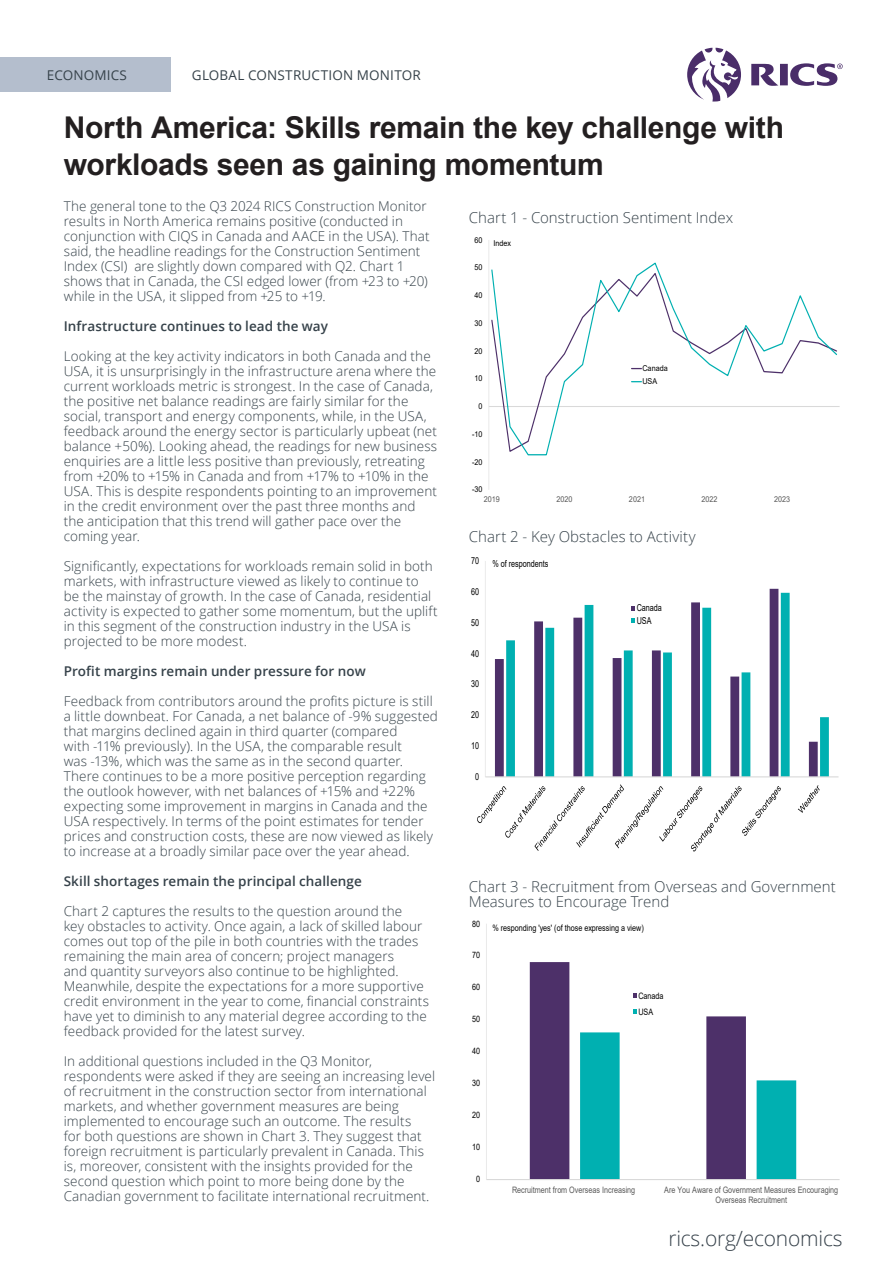
<style>
.page{position:relative;width:893px;height:1263px;background:#fff}
.page>*{position:absolute;margin:0;border:0;box-sizing:border-box;transform-origin:0 0}
.Document_Cover_Sub-title{font:700 30px/37.5px "Arial";letter-spacing:-.015em;color:#231f20}
.t1{font:300 21px "Open Sans";letter-spacing:-.01em;color:#36414a}
.Chart_description_text{font:300 15px/15px "Open Sans";color:#36424a}
.Paragraph_Style{font:300 13.5px/15px "Open Sans";letter-spacing:.005em;color:#36424a}
.Paragraph_Style-2{font:600 13.5px "Open Sans";letter-spacing:.005em;color:#36424a}
.t2{font:13.5px "Open Sans";letter-spacing:.015em;color:#36424a}
.t3{font:9.6px/12.6px "Arial";color:#000;scale:.76 1}
.t4{font:8.85px/10.1px "Arial";color:#595959;text-align:center;scale:.82 1}
.t5{font:8.85px/16px "Arial";color:#000;scale:.82 1}
.t6{font:8.1px/13px "Arial";color:#000;scale:.9 1}
.t7{font:8.1px "Arial";color:#595959;scale:.9 1}
</style>
<div class="page">
<div style="left:0;top:58px;width:171px;height:34px;background:#b4becd"></div>
<svg style="left:687px;top:48px;width:156px;height:54px"></svg>
<hr style="left:489px;top:240px;width:1px;height:250px;background:#e8e8e8">
<hr style="left:489px;top:406px;width:351px;height:1px;background:#d9d9d9">
<svg style="left:491px;top:262px;width:346px;height:194px"></svg>
<svg style="left:495px;top:589px;width:295px;height:188px"></svg>
<svg style="left:506px;top:593px;width:323px;height:184px"></svg>
<hr style="left:485px;top:561px;width:1px;height:216px;background:#e8e8e8">
<hr style="left:485px;top:777px;width:353px;height:1px;background:#d9d9d9">
<svg style="left:477px;top:784px;width:304px;height:67px"></svg>
<svg style="left:798px;top:785px;width:22px;height:28px"></svg>
<svg style="left:632px;top:606px;width:3px;height:5px"></svg>
<svg style="left:632px;top:618px;width:3px;height:5px"></svg>
<svg style="left:530px;top:962px;width:216px;height:217px"></svg>
<svg style="left:580px;top:1032px;width:216px;height:147px"></svg>
<hr style="left:486px;top:924px;width:1px;height:255px;background:#e8e8e8">
<hr style="left:486px;top:1179px;width:354px;height:1px;background:#d9d9d9">
<svg style="left:633px;top:994px;width:4px;height:4px"></svg>
<svg style="left:633px;top:1010px;width:4px;height:4px"></svg>
<p class="t2" style="left:47px;top:66px;width:82px">ECONOMICS</p>
<p class="t2" style="left:192px;top:66px;width:230px">GLOBAL CONSTRUCTION MONITOR</p>
<p class="Document_Cover_Sub-title" style="left:64px;top:109px;width:722px">North America: Skills remain the key challenge with workloads seen as gaining momentum</p>
<p class="Paragraph_Style" style="left:64px;top:198px;width:367px">The general tone to the Q3 2024 RICS Construction Monitor results in North America remains positive (conducted in conjunction with CIQS in Canada and AACE in the USA). That said, the headline readings for the Construction Sentiment Index (CSI) are slightly down compared with Q2. Chart 1 shows that in Canada, the CSI edged lower (from +23 to +20) while in the USA, it slipped from +25 to +19.</p>
<p class="Paragraph_Style-2" style="left:64px;top:317px;width:266px">Infrastructure continues to lead the way</p>
<p class="Paragraph_Style" style="left:64px;top:348px;width:375px">Looking at the key activity indicators in both Canada and the USA, it is unsurprisingly in the infrastructure arena where the current workloads metric is strongest. In the case of Canada, the positive net balance readings are fairly similar for the social, transport and energy components, while, in the USA, feedback around the energy sector is particularly upbeat (net balance +50%). Looking ahead, the readings for new business enquiries are a little less positive than previously, retreating from +20% to +15% in Canada and from +17% to +10% in the USA. This is despite respondents pointing to an improvement in the credit environment over the past three months and the anticipation that this trend will gather pace over the coming year.</p>
<p class="Paragraph_Style" style="left:64px;top:558px;width:376px">Significantly, expectations for workloads remain solid in both markets, with infrastructure viewed as likely to continue to<br>be the mainstay of growth. In the case of Canada, residential activity is expected to gather some momentum, but the uplift in this segment of the construction industry in the USA is projected to be more modest.</p>
<p class="Paragraph_Style-2" style="left:64px;top:662px;width:303px">Profit margins remain under pressure for now</p>
<p class="Paragraph_Style" style="left:64px;top:693px;width:376px">Feedback from contributors around the profits picture is still a little downbeat. For Canada, a net balance of -9% suggested that margins declined again in third quarter (compared<br>with -11% previously). In the USA, the comparable result<br>was -13%, which was the same as in the second quarter.<br>There continues to be a more positive perception regarding the outlook however, with net balances of +15% and +22% expecting some improvement in margins in Canada and the USA respectively. In terms of the point estimates for tender prices and construction costs, these are now viewed as likely to increase at a broadly similar pace over the year ahead.</p>
<p class="Paragraph_Style-2" style="left:64px;top:872px;width:300px">Skill shortages remain the principal challenge</p>
<p class="Paragraph_Style" style="left:64px;top:903px;width:367px">Chart 2 captures the results to the question around the<br>key obstacles to activity. Once again, a lack of skilled labour comes out top of the pile in both countries with the trades remaining the main area of concern; project managers<br>and quantity surveyors also continue to be highlighted.<br>Meanwhile, despite the expectations for a more supportive credit environment in the year to come, financial constraints have yet to diminish to any material degree according to the feedback provided for the latest survey.</p>
<p class="Paragraph_Style" style="left:64px;top:1053px;width:373px">In additional questions included in the Q3 Monitor, respondents were asked if they are seeing an increasing level of recruitment in the construction sector from international markets, and whether government measures are being implemented to encourage such an outcome. The results<br>for both questions are shown in Chart 3. They suggest that foreign recruitment is particularly prevalent in Canada. This is, moreover, consistent with the insights provided for the second question which point to more being done by the Canadian government to facilitate international recruitment.</p>
<p class="Chart_description_text" style="left:469px;top:209px;width:266px">Chart 1 - Construction Sentiment Index</p>
<p class="t6" style="left:475px;top:233px;width:10px">60</p>
<p class="t6" style="left:475px;top:261px;width:10px">50</p>
<p class="t6" style="left:475px;top:289px;width:10px">40</p>
<p class="t6" style="left:475px;top:316px;width:10px">30</p>
<p class="t6" style="left:475px;top:344px;width:10px">20</p>
<p class="t6" style="left:475px;top:372px;width:10px">10</p>
<p class="t6" style="left:479px;top:400px;width:6px">0</p>
<p class="t6" style="left:472px;top:427px;width:13px">-10</p>
<p class="t6" style="left:472px;top:455px;width:13px">-20</p>
<p class="t6" style="left:472px;top:483px;width:13px">-30</p>
<p class="t6" style="left:493px;top:237px;width:21px">Index</p>
<p class="t6" style="left:642px;top:362px;width:30px">Canada<br>USA</p>
<p class="t7" style="left:484px;top:493px;width:19px">2019</p>
<p class="t7" style="left:556px;top:493px;width:19px">2020</p>
<p class="t7" style="left:629px;top:493px;width:19px">2021</p>
<p class="t7" style="left:702px;top:493px;width:19px">2022</p>
<p class="t7" style="left:774px;top:493px;width:19px">2023</p>
<p class="Chart_description_text" style="left:469px;top:529px;width:228px">Chart 2 - Key Obstacles to Activity</p>
<p class="t3" style="left:471px;top:554px;width:12px">70</p>
<p class="t3" style="left:471px;top:585px;width:12px">60</p>
<p class="t3" style="left:471px;top:616px;width:12px">50</p>
<p class="t3" style="left:471px;top:647px;width:12px">40</p>
<p class="t3" style="left:471px;top:678px;width:12px">30</p>
<p class="t3" style="left:471px;top:708px;width:12px">20</p>
<p class="t3" style="left:471px;top:739px;width:12px">10</p>
<p class="t3" style="left:475px;top:770px;width:7px">0</p>
<p class="t3" style="left:492px;top:557px;width:75px">% of respondents</p>
<p class="t3" style="left:637px;top:601px;width:35px">Canada<br>USA</p>
<p class="Chart_description_text" style="left:469px;top:879px;width:368px">Chart 3 - Recruitment from Overseas and Government<br>Measures to Encourage Trend</p>
<p class="t5" style="left:472px;top:915px;width:11px">80</p>
<p class="t5" style="left:472px;top:947px;width:11px">70</p>
<p class="t5" style="left:472px;top:979px;width:11px">60</p>
<p class="t5" style="left:472px;top:1011px;width:11px">50</p>
<p class="t5" style="left:472px;top:1043px;width:11px">40</p>
<p class="t5" style="left:472px;top:1075px;width:11px">30</p>
<p class="t5" style="left:472px;top:1107px;width:11px">20</p>
<p class="t5" style="left:472px;top:1139px;width:11px">10</p>
<p class="t5" style="left:476px;top:1171px;width:6px">0</p>
<p class="t5" style="left:492px;top:920px;width:186px">% responding 'yes' (of those expressing a view)</p>
<p class="t5" style="left:638px;top:987px;width:32px">Canada<br>USA</p>
<p class="t4" style="left:512px;top:1185px;width:152px">Recruitment from Overseas Increasing</p>
<p class="t4" style="left:664px;top:1185px;width:214px">Are You Aware of Government Measures Encouraging<br>Overseas Recruitment</p>
<h2 class="t1" style="left:668px;top:1223px;width:176px">rics.org/economics</h2>
</div>
